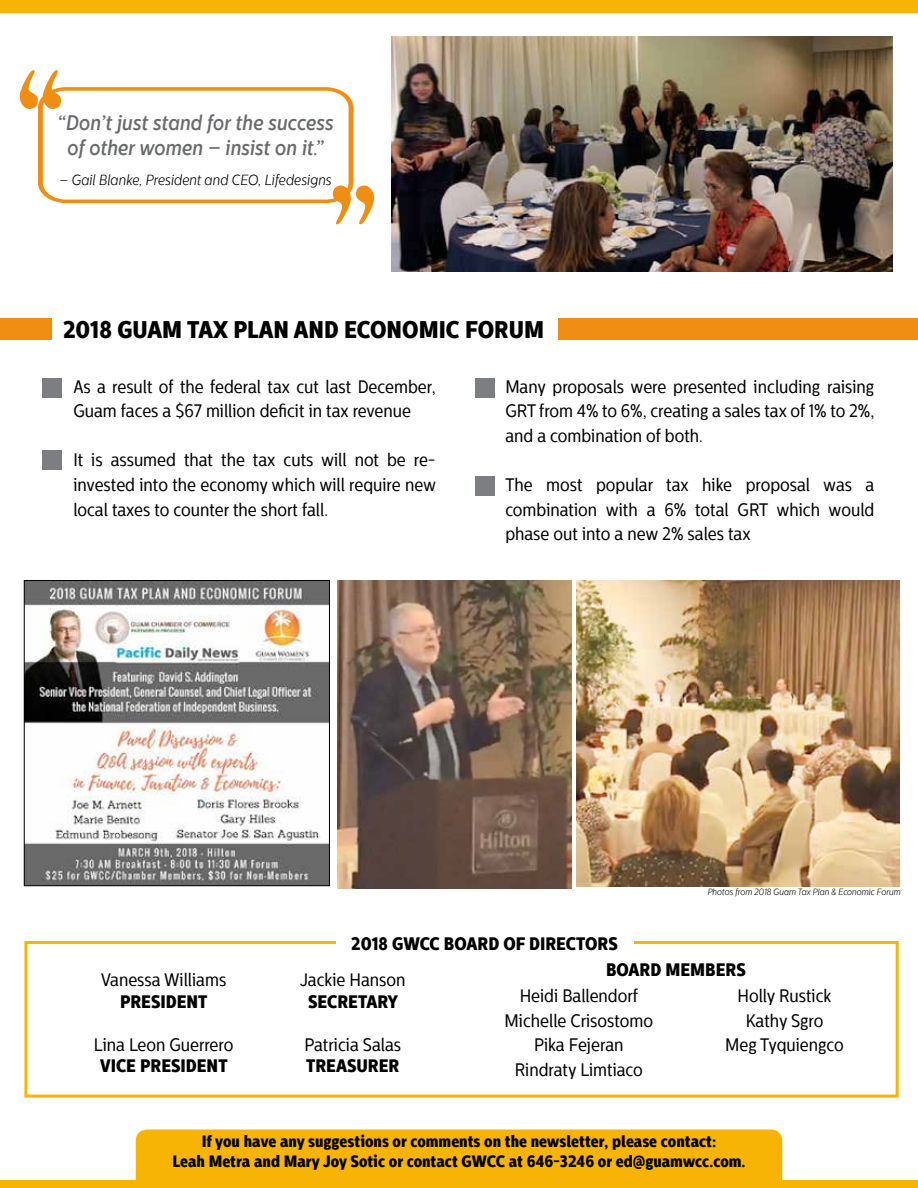
<style>
.page{position:relative;width:918px;height:1188px;background:#fff}
.page>*{position:absolute;margin:0;border:0;box-sizing:border-box;transform-origin:0 0}
.t1{font:24px "Centrale Sans Cnd X Bold";color:#000}
.t2{font:italic 500 21px/25.2px "Centrale Sans Cnd";color:#696a6d;text-align:center}
.t3{font:18px/24.6px "Centrale Sans Cnd";color:#000;text-align:justify}
.t4{font:18px "Centrale Sans Cnd X Bold";color:#000}
.t5{font:16.35px/19.6px "Centrale Sans Cnd X Bold";color:#000;text-align:center}
.t6{font:italic 300 14.55px "Centrale Sans Cnd";color:#000}
.t7{font:italic 300 9px "Centrale Sans Cnd";color:#000}
</style>
<div class="page">
<img style="left:392px;top:36px;width:501px;height:235px">
<div style="left:0;top:0;width:918px;height:12px;background:#f7b405"></div>
<div style="left:136px;top:1130px;width:646px;height:51px;background:#f7b405"></div>
<div style="left:559px;top:318px;width:359px;height:21px;background:#f08e13"></div>
<div style="left:0;top:318px;width:52px;height:21px;background:#f08e13"></div>
<img style="left:26px;top:582px;width:302px;height:302px">
<div style="left:24px;top:580px;width:306px;height:306px;border:1px solid #000"></div>
<img style="left:338px;top:580px;width:233px;height:308px">
<img style="left:576px;top:580px;width:323px;height:306px">
<div style="left:24px;top:941px;width:875px;height:157px;border:3px solid #f7b405"></div>
<div style="left:336px;top:935px;width:297px;height:21px;background:#fff"></div>
<div style="left:0;top:1181px;width:918px;height:7px;background:#f7b405"></div>
<div style="left:42px;top:378px;width:19px;height:20px;background:#7c7e81"></div>
<div style="left:476px;top:378px;width:19px;height:20px;background:#7c7e81"></div>
<div style="left:42px;top:451px;width:19px;height:19px;background:#7c7e81"></div>
<div style="left:476px;top:476px;width:19px;height:20px;background:#7c7e81"></div>
<svg style="left:20px;top:70px;width:354px;height:154px"></svg>
<p class="t2" style="left:58px;top:110px;width:278px">“Don’t just stand for the success of other women – insist on it.”</p>
<p class="t6" style="left:60px;top:171px;width:274px">– Gail Blanke, President and CEO, Lifedesigns</p>
<h1 class="t1" style="left:63px;top:314px;width:483px">2018 GUAM TAX PLAN AND ECONOMIC FORUM</h1>
<p class="t3" style="left:73px;top:374px;width:364px">As a result of the federal tax cut last December,<br>Guam faces a $67 million deficit in tax revenue</p>
<p class="t3" style="left:73px;top:448px;width:364px">It is assumed that the tax cuts will not be re&shy;invested into the economy which will require new local taxes to counter the short fall.</p>
<p class="t3" style="left:505px;top:374px;width:371px">Many proposals were presented including raising GRT from 4% to 6%, creating a sales tax of 1% to 2%, and a combination of both.</p>
<p class="t3" style="left:505px;top:473px;width:371px">The most popular tax hike proposal was a combination with a 6% total GRT which would phase out into a new 2% sales tax</p>
<p class="t7" style="left:708px;top:887px;width:195px">Photos from 2018 Guam Tax Plan &amp; Economic Forum</p>
<p class="t3" style="left:101px;top:968px;width:127px">Vanessa Williams</p>
<p class="t4" style="left:120px;top:990px;width:89px">PRESIDENT</p>
<p class="t3" style="left:94px;top:1032px;width:141px">Lina Leon Guerrero</p>
<p class="t4" style="left:100px;top:1055px;width:129px">VICE PRESIDENT</p>
<p class="t4" style="left:351px;top:932px;width:268px">2018 GWCC BOARD OF DIRECTORS</p>
<p class="t3" style="left:300px;top:968px;width:107px">Jackie Hanson</p>
<p class="t4" style="left:308px;top:990px;width:91px">SECRETARY</p>
<p class="t3" style="left:304px;top:1032px;width:98px">Patricia Salas</p>
<p class="t4" style="left:306px;top:1055px;width:95px">TREASURER</p>
<p class="t4" style="left:606px;top:958px;width:141px">BOARD MEMBERS</p>
<p class="t3" style="left:505px;top:984px;width:150px;text-align:center">Heidi Ballendorf<br>Michelle Crisostomo<br>Pika Fejeran<br>Rindraty Limtiaco</p>
<p class="t3" style="left:725px;top:984px;width:120px;text-align:center">Holly Rustick<br>Kathy Sgro<br>Meg Tyquiengco</p>
<p class="t5" style="left:172px;top:1132px;width:574px">If you have any suggestions or comments on the newsletter, please contact:<br>Leah Metra and Mary Joy Sotic or contact GWCC at 646-3246 or ed@guamwcc.com.</p>
</div>
